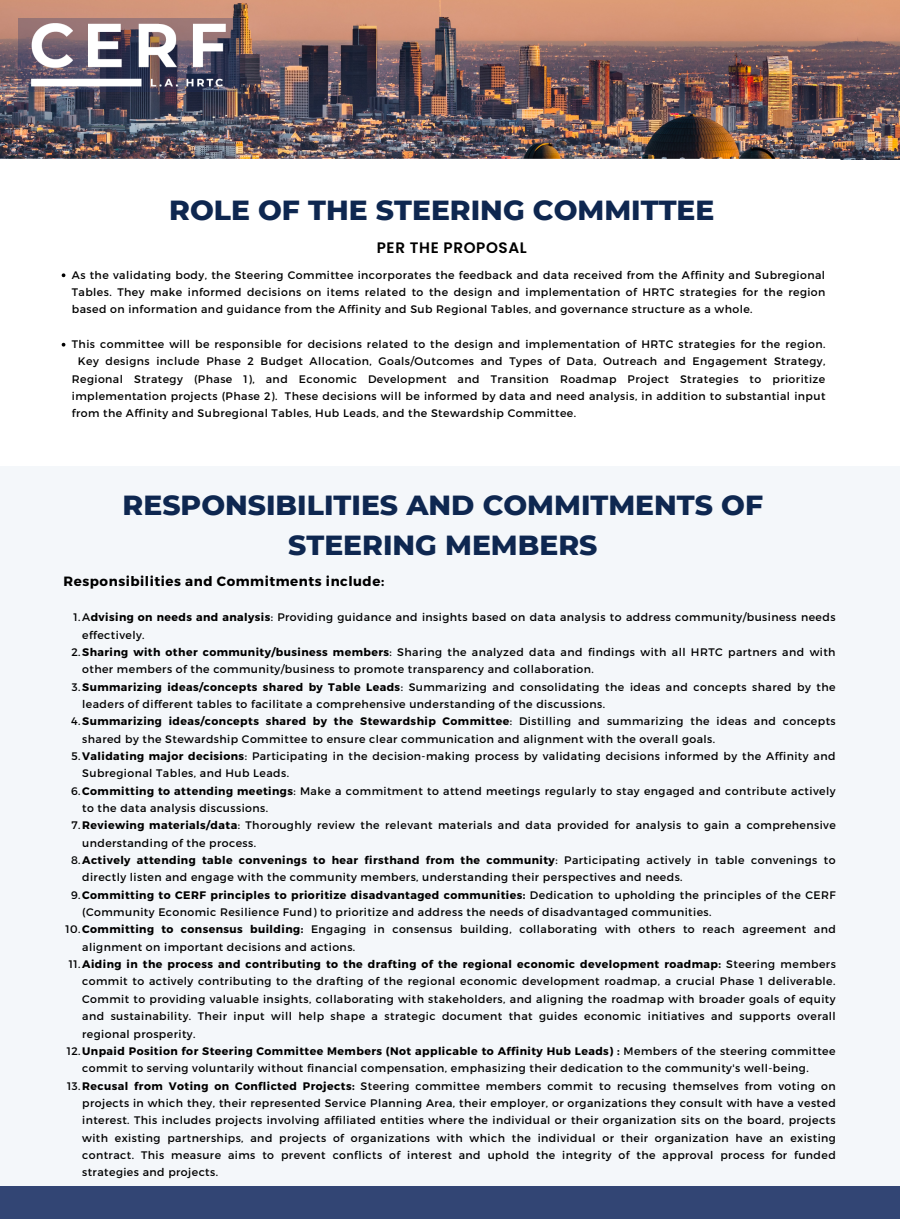
<style>
.page{position:relative;width:900px;height:1219px;background:#fff}
.page>*{position:absolute;margin:0;border:0;box-sizing:border-box;transform-origin:0 0}
.t1{font:800 28.19px/39.4px "Montserrat";color:#0e2750;text-align:center}
.t2{font:600 15.19px "Poppins";letter-spacing:.04em;color:#000}
.t3{font:700 13.44px "Montserrat";letter-spacing:.04em;color:#000}
.t4{font:10.94px/17.4px "Montserrat";letter-spacing:.04em;color:#000}
.s1{font-weight:700}
</style>
<div class="page">
<img style="left:0;top:1px;width:900px;height:159px">
<svg style="left:18px;top:18px;width:221px;height:74px;background:#655765"></svg>
<img style="left:32px;top:23px;width:193px;height:64px">
<svg style="left:62px;top:273px;width:3px;height:4px"></svg>
<hr style="left:0;top:159px;width:840px;height:1px;background:#fff">
<div style="left:0;top:466px;width:900px;height:753px;background:#f4f7fa"></div>
<div style="left:0;top:1186px;width:900px;height:33px;background:#324574"></div>
<p class="t1" style="left:169px;top:190px;width:547px">ROLE OF THE STEERING COMMITTEE</p>
<p class="t2" style="left:377px;top:237px;width:152px">PER THE PROPOSAL</p>
<p class="t4" style="left:72px;top:265px;width:755px;text-align:justify">As the validating body, the Steering Committee incorporates the feedback and data received from the Affinity and Subregional Tables. They make informed decisions on items related to the design and implementation of HRTC strategies for the region based on information and guidance from the Affinity and Sub Regional Tables, and governance structure as a whole.</p>
<p class="t4" style="left:72px;top:335px;width:755px">This committee will be responsible for decisions related to the design and implementation of HRTC strategies for the region.</p>
<p class="t4" style="left:78px;top:352px;width:749px">Key designs include Phase 2 Budget Allocation, Goals/Outcomes and Types of Data, Outreach and Engagement Strategy,</p>
<p class="t4" style="left:72px;top:369px;width:755px">Regional Strategy (Phase 1), and Economic Development and Transition Roadmap Project Strategies to prioritize</p>
<p class="t4" style="left:72px;top:387px;width:755px">implementation projects (Phase 2). These decisions will be informed by data and need analysis, in addition to substantial input</p>
<p class="t4" style="left:72px;top:404px;width:506px">from the Affinity and Subregional Tables, Hub Leads, and the Stewardship Committee.</p>
<p class="t1" style="left:123px;top:485px;width:642px">RESPONSIBILITIES AND COMMITMENTS OF<br>STEERING MEMBERS</p>
<p class="t3" style="left:64px;top:572px;width:322px">Responsibilities and Commitments include:</p>
<p class="t4" style="left:82px;top:608px;width:755px;text-indent:-9px">1.A<span class="s1">dvising on needs and analysis</span>: Providing guidance and insights based on data analysis to address community/business needs effectively.</p>
<p class="t4" style="left:82px;top:643px;width:755px;text-indent:-11px">2.<span class="s1">Sharing with other community/business members</span>: Sharing the analyzed data and findings with all HRTC partners and with other members of the community/business to promote transparency and collaboration.</p>
<p class="t4" style="left:82px;top:677px;width:755px;text-indent:-10px">3.<span class="s1">Summarizing ideas/concepts shared by Table Leads</span>: Summarizing and consolidating the ideas and concepts shared by the leaders of different tables to facilitate a comprehensive understanding of the discussions.</p>
<p class="t4" style="left:82px;top:712px;width:755px;text-indent:-11px">4.<span class="s1">Summarizing ideas/concepts shared by the Stewardship Committee</span>: Distilling and summarizing the ideas and concepts shared by the Stewardship Committee to ensure clear communication and alignment with the overall goals.</p>
<p class="t4" style="left:82px;top:747px;width:755px;text-indent:-11px">5.<span class="s1">Validating major decisions</span>: Participating in the decision-making process by validating decisions informed by the Affinity and<br>Subregional Tables, and Hub Leads.</p>
<p class="t4" style="left:82px;top:781px;width:755px;text-indent:-11px">6.<span class="s1">Committing to attending meetings</span>: Make a commitment to attend meetings regularly to stay engaged and contribute actively to the data analysis discussions.</p>
<p class="t4" style="left:82px;top:816px;width:755px;text-indent:-11px">7.<span class="s1">Reviewing materials/data</span>: Thoroughly review the relevant materials and data provided for analysis to gain a comprehensive understanding of the process.</p>
<p class="t4" style="left:82px;top:851px;width:755px;text-indent:-11px">8.<span class="s1">Actively attending table convenings to hear firsthand from the community</span>: Participating actively in table convenings to directly listen and engage with the community members, understanding their perspectives and needs.</p>
<p class="t4" style="left:82px;top:885px;width:755px;text-indent:-11px">9.<span class="s1">Committing to CERF principles to prioritize disadvantaged communities:</span> Dedication to upholding the principles of the CERF (Community Economic Resilience Fund) to prioritize and address the needs of disadvantaged communities.</p>
<p class="t4" style="left:82px;top:920px;width:755px;text-indent:-17px">10.<span class="s1">Committing to consensus building:</span> Engaging in consensus building, collaborating with others to reach agreement and alignment on important decisions and actions.</p>
<p class="t4" style="left:82px;top:955px;width:755px;text-align:justify;text-indent:-13px">11.<span class="s1">Aiding in the process and contributing to the drafting of the regional economic development roadmap:</span> Steering members commit to actively contributing to the drafting of the regional economic development roadmap, a crucial Phase 1 deliverable.<br>Commit to providing valuable insights, collaborating with stakeholders, and aligning the roadmap with broader goals of equity and sustainability. Their input will help shape a strategic document that guides economic initiatives and supports overall regional prosperity.</p>
<p class="t4" style="left:82px;top:1042px;width:755px;text-indent:-15px">12.<span class="s1">Unpaid Position for Steering Committee Members (Not applicable to Affinity Hub Leads) :</span> Members of the steering committee commit to serving voluntarily without financial compensation, emphasizing their dedication to the community's well-being.</p>
<p class="t4" style="left:82px;top:1076px;width:755px;text-align:justify;text-indent:-15px">13.<span class="s1">Recusal from Voting on Conflicted Projects:</span> Steering committee members commit to recusing themselves from voting on projects in which they, their represented Service Planning Area, their employer, or organizations they consult with have a vested interest. This includes projects involving affiliated entities where the individual or their organization sits on the board, projects with existing partnerships, and projects of organizations with which the individual or their organization have an existing contract. This measure aims to prevent conflicts of interest and uphold the integrity of the approval process for funded strategies and projects.</p>
</div>
